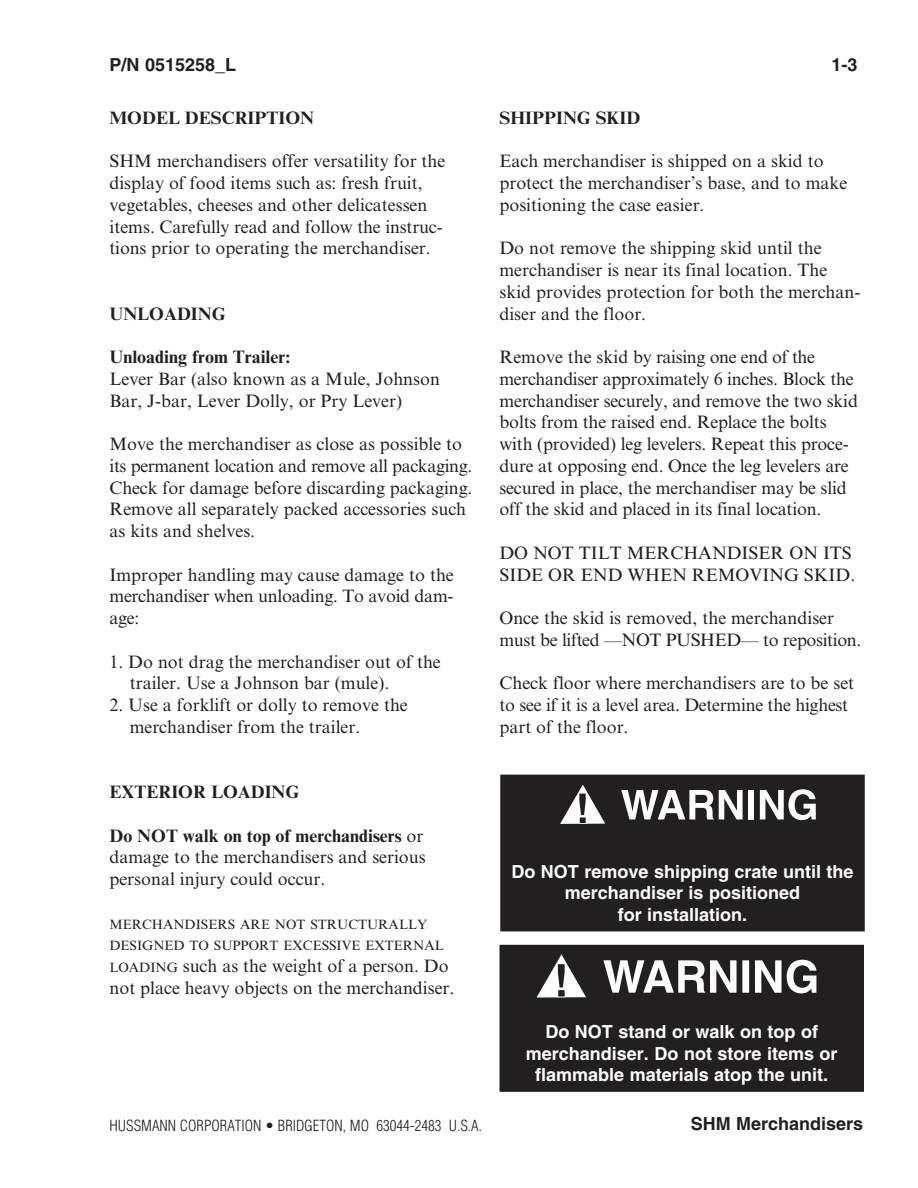
<style>
.page{position:relative;width:918px;height:1188px;background:#fff}
.page>*{position:absolute;margin:0;border:0;box-sizing:border-box;transform-origin:0 0}
.t1{font:18px/21.8px "Times New Roman MT Std";color:#231f20}
.t2{font:700 18px/21.6px "Helvetica LT Std";color:#fff;text-align:center}
.t3{font:700 18px "Times New Roman MT Std";color:#231f20}
.t4{font:700 18px "Helvetica LT Std";color:#231f20}
.t5{font:300 condensed 15px "Helvetica LT Std";color:#231f20}
.t6{font:13.5px/21.8px "Times New Roman MT Std";color:#231f20}
.s1{font-weight:700}
.s2{font-size:13.5px}
</style>
<div class="page">
<div style="left:502px;top:776px;width:361px;height:154px;background:#231f20"></div>
<div style="left:500px;top:775px;width:365px;height:156px;border:3px solid #231f20"></div>
<svg style="left:560px;top:785px;width:256px;height:39px"></svg>
<div style="left:501px;top:946px;width:361px;height:144px;background:#231f20"></div>
<div style="left:500px;top:945px;width:364px;height:147px;border:3px solid #231f20"></div>
<svg style="left:537px;top:954px;width:280px;height:44px"></svg>
<p class="t4" style="left:110px;top:53px;width:128px">P/N 0515258_L</p>
<p class="t4" style="left:831px;top:53px;width:28px">1-3</p>
<p class="t3" style="left:110px;top:107px;width:206px">MODEL DESCRIPTION</p>
<p class="t1" style="left:110px;top:150px;width:337px">SHM merchandisers offer versatility for the display of food items such as: fresh fruit, vegetables, cheeses and other delicatessen items. Carefully read and follow the instruc&shy;tions prior to operating the merchandiser.</p>
<p class="t3" style="left:110px;top:302px;width:118px">UNLOADING</p>
<p class="t3" style="left:110px;top:346px;width:182px">Unloading from Trailer:</p>
<p class="t1" style="left:110px;top:368px;width:332px">Lever Bar (also known as a Mule, Johnson<br>Bar, J-bar, Lever Dolly, or Pry Lever)</p>
<p class="t1" style="left:110px;top:433px;width:365px">Move the merchandiser as close as possible to its permanent location and remove all packaging.<br>Check for damage before discarding packaging.<br>Remove all separately packed accessories such as kits and shelves.</p>
<p class="t1" style="left:110px;top:564px;width:346px;text-align:justify">Improper handling may cause damage to the merchandiser when unloading. To avoid dam&shy;age:</p>
<p class="t1" style="left:130px;top:651px;width:313px;text-indent:-20px">1. Do not drag the merchandiser out of the trailer. Use a Johnson bar (mule).</p>
<p class="t1" style="left:130px;top:694px;width:280px;text-indent:-20px">2. Use a forklift or dolly to remove the merchandiser from the trailer.</p>
<p class="t3" style="left:110px;top:781px;width:191px">EXTERIOR LOADING</p>
<p class="t1" style="left:110px;top:825px;width:318px"><span class="s1">Do NOT walk on top of merchandisers</span> or damage to the merchandisers and serious personal injury could occur.</p>
<p class="t6" style="left:110px;top:913px;width:336px">MERCHANDISERS ARE NOT STRUCTURALLY<br>DESIGNED TO SUPPORT EXCESSIVE EXTERNAL</p>
<p class="t1" style="left:110px;top:955px;width:346px"><span class="s2">LOADING</span> such as the weight of a person. Do not place heavy objects on the merchandiser.</p>
<p class="t3" style="left:500px;top:107px;width:142px">SHIPPING SKID</p>
<p class="t1" style="left:500px;top:150px;width:349px">Each merchandiser is shipped on a skid to protect the merchandiser’s base, and to make positioning the case easier.</p>
<p class="t1" style="left:500px;top:237px;width:362px">Do not remove the shipping skid until the merchandiser is near its final location. The skid provides protection for both the merchan&shy;diser and the floor.</p>
<p class="t1" style="left:500px;top:346px;width:360px">Remove the skid by raising one end of the merchandiser approximately 6 inches. Block the merchandiser securely, and remove the two skid bolts from the raised end. Replace the bolts with (provided) leg levelers. Repeat this proce&shy;dure at opposing end. Once the leg levelers are secured in place, the merchandiser may be slid off the skid and placed in its final location.</p>
<p class="t1" style="left:500px;top:542px;width:357px">DO NOT TILT MERCHANDISER ON ITS<br>SIDE OR END WHEN REMOVING SKID.</p>
<p class="t1" style="left:500px;top:607px;width:363px">Once the skid is removed, the merchandiser must be lifted —NOT PUSHED— to reposition.</p>
<p class="t1" style="left:500px;top:672px;width:356px">Check floor where merchandisers are to be set to see if it is a level area. Determine the highest part of the floor.</p>
<p class="t2" style="left:511px;top:860px;width:344px">Do NOT remove shipping crate until the merchandiser is positioned<br>for installation.</p>
<p class="t2" style="left:526px;top:1021px;width:313px">Do NOT stand or walk on top of merchandiser. Do not store items or flammable materials atop the unit.</p>
<p class="t5" style="left:110px;top:1116px;width:374px">HUSSMANN CORPORATION • BRIDGETON, MO 63044-2483 U.S.A.</p>
<p class="t4" style="left:691px;top:1112px;width:174px">SHM Merchandisers</p>
</div>
